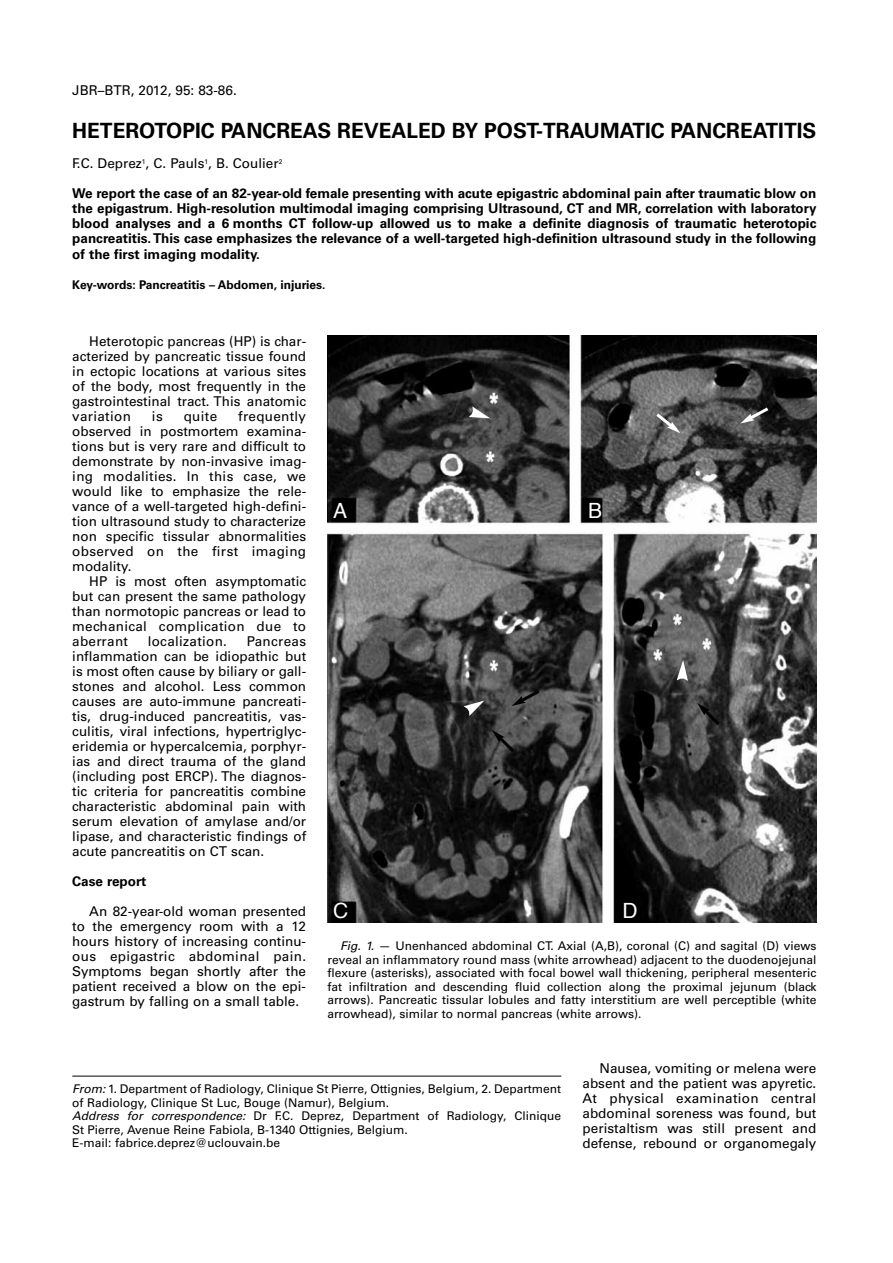
<style>
.page{position:relative;width:893px;height:1263px;background:#fff}
.page>*{position:absolute;margin:0;border:0;box-sizing:border-box;transform-origin:0 0}
.t1{font:700 21px "Univers";color:#000}
.t2{font:21px "Helvetica";color:#fff}
.t3{font:13.5px/15px "Univers";color:#000;text-align:justify}
.t4{font:700 13.5px/15px "Univers";color:#000;text-align:justify}
.t5{font:13.5px "Univers";letter-spacing:.02em;color:#000}
.t6{font:12px/13.5px "Univers";color:#000}
.t7{font:700 12px "Univers";color:#000}
.s1{font-style:italic}
</style>
<div class="page">
<hr style="left:72px;top:1076px;width:489px;height:1px;background:#000">
<img style="left:327px;top:336px;width:489px;height:587px">
<svg style="left:653px;top:410px;width:27px;height:23px"></svg>
<svg style="left:740px;top:405px;width:32px;height:18px"></svg>
<svg style="left:512px;top:687px;width:31px;height:19px"></svg>
<svg style="left:492px;top:730px;width:26px;height:25px"></svg>
<svg style="left:697px;top:703px;width:26px;height:25px"></svg>
<svg style="left:464px;top:700px;width:20px;height:16px"></svg>
<svg style="left:677px;top:660px;width:11px;height:21px"></svg>
<svg style="left:469px;top:406px;width:21px;height:12px"></svg>
<p class="t3" style="left:72px;top:84px;width:166px">JBR–BTR, 2012, 95: 83-86.</p>
<h1 class="t1" style="left:72px;top:123px;width:746px">HETEROTOPIC PANCREAS REVEALED BY POST-TRAUMATIC PANCREATITIS</h1>
<p class="t3" style="left:72px;top:157px;width:212px">F.C. Deprez<sup>1</sup>, C. Pauls<sup>1</sup>, B. Coulier<sup>2</sup></p>
<p class="t4" style="left:72px;top:187px;width:746px">We report the case of an 82-year-old female presenting with acute epigastric abdominal pain after traumatic blow on the epigastrum. High-resolution multimodal imaging comprising Ultrasound, CT and MR, correlation with laboratory blood analyses and a 6 months CT follow-up allowed us to make a definite diagnosis of traumatic heterotopic pancreatitis.This case emphasizes the relevance of a well-targeted high-definition ultrasound study in the following of the first imaging modality.</p>
<p class="t7" style="left:72px;top:280px;width:255px">Key-words: Pancreatitis – Abdomen, injuries.</p>
<p class="t3" style="left:72px;top:335px;width:235px;text-indent:17px">Heterotopic pancreas (HP) is char&shy;acterized by pancreatic tissue found in ectopic locations at various sites of the body, most frequently in the gastrointestinal tract. This anatomic variation</p>
<p class="t3" style="left:72px;top:410px;width:235px;text-indent:166px">frequently observed in postmortem examina&shy;tions but is very rare and difficult to demonstrate by non-invasive imag&shy;ing modalities. In this case, we would like to emphasize the rele&shy;vance of a well-targeted high-defini&shy;tion ultrasound study to characterize non specific tissular abnormalities observed on the first imaging modality.</p>
<p class="t3" style="left:72px;top:575px;width:235px;text-indent:17px">HP is most often asymptomatic but can present the same pathology than normotopic pancreas or lead to mechanical complication due to aberrant</p>
<p class="t3" style="left:152px;top:410px;width:12px">is</p>
<p class="t3" style="left:184px;top:410px;width:35px">quite</p>
<p class="t3" style="left:72px;top:635px;width:235px;text-indent:174px">Pancreas inflammation can be idiopathic but is most often cause by biliary or gall&shy;stones and alcohol. Less common causes are auto-immune pancreati&shy;tis, drug-induced pancreatitis, vas&shy;culitis, viral infections, hypertriglyc&shy;eridemia or hypercalcemia, porphyr&shy;ias and direct trauma of the gland (including post ERCP). The diagnos&shy;tic criteria for pancreatitis combine characteristic abdominal pain with serum elevation of amylase and/or lipase, and characteristic findings of acute pancreatitis on CT scan.</p>
<p class="t4" style="left:72px;top:875px;width:75px">Case report</p>
<p class="t3" style="left:72px;top:905px;width:235px;text-indent:17px">An 82-year-old woman presented to the emergency room with a 12 hours history of increasing continu&shy;ous epigastric abdominal pain.<br>Symptoms began shortly after the patient received a blow on the epi&shy;gastrum by falling on a small table.</p>
<p class="t5" style="left:148px;top:636px;width:81px">localization.</p>
<h1 class="t2" style="left:333px;top:502px;width:16px">A</h1>
<h1 class="t2" style="left:588px;top:502px;width:16px">B</h1>
<h1 class="t2" style="left:333px;top:901px;width:17px">C</h1>
<h1 class="t2" style="left:622px;top:901px;width:17px">D</h1>
<p class="t6" style="left:327px;top:940px;width:491px;text-align:justify;text-indent:13px"><span class="s1">Fig. 1.</span> — Unenhanced abdominal CT. Axial (A,B), coronal (C) and sagital (D) views reveal an inflammatory round mass (white arrowhead) adjacent to the duodenojejunal flexure (asterisks), associated with focal bowel wall thickening, peripheral mesenteric fat infiltration and descending fluid collection along the proximal jejunum (black arrows). Pancreatic tissular lobules and fatty interstitium are well perceptible (white arrowhead), similar to normal pancreas (white arrows).</p>
<p class="t6" style="left:72px;top:1083px;width:491px"><span class="s1">From:</span> 1. Department of Radiology, Clinique St Pierre, Ottignies, Belgium, 2. Department of Radiology, Clinique St Luc, Bouge (Namur), Belgium.<br><span class="s1">Address for correspondence:</span> Dr F.C. Deprez, Department of Radiology, Clinique St Pierre, Avenue Reine Fabiola, B-1340 Ottignies, Belgium.<br>E-mail: fabrice.deprez@uclouvain.be</p>
<p class="t3" style="left:582px;top:1062px;width:235px;text-indent:17px">Nausea, vomiting or melena were absent and the patient was apyretic.<br>At physical examination central abdominal soreness was found, but peristaltism was still present and defense, rebound or organomegaly</p>
</div>
